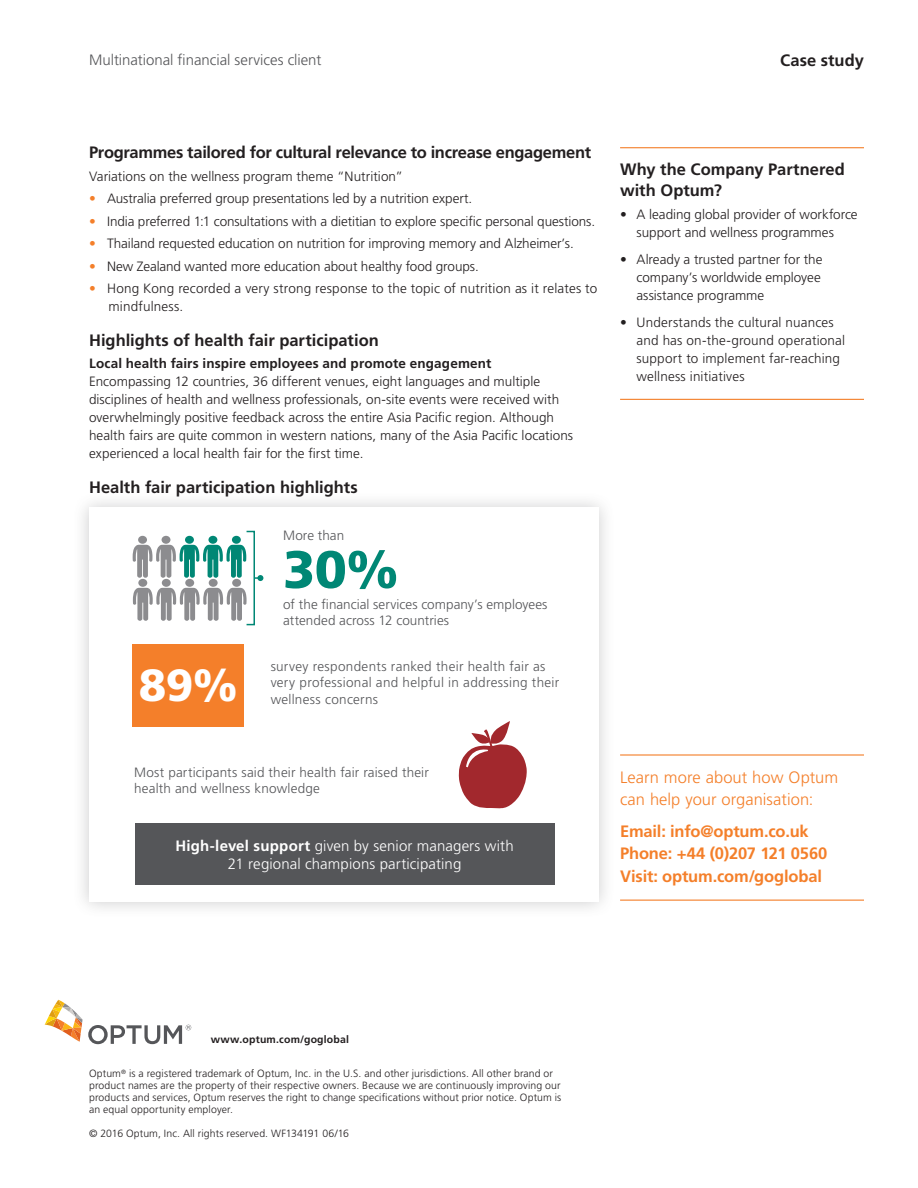
<style>
.page{position:relative;width:918px;height:1188px;background:#fff}
.page>*{position:absolute;margin:0;border:0;box-sizing:border-box;transform-origin:0 0}
.t1{font:900 52.5px "Frutiger LT Std";color:#008775}
.t2{font:900 45px "Frutiger LT Std";color:#fff}
.t3{font:700 16.5px/21px "Frutiger LT Std";letter-spacing:-.005em;color:#231f20}
.t4{font:700 16.5px/22.5px "Frutiger LT Std";letter-spacing:-.01em;color:#f47f2a}
.t5{font:300 16.5px/22.5px "Frutiger LT Std";letter-spacing:.005em;color:#f47f2a}
.t6{font:300 15px/18px "Frutiger LT Std";letter-spacing:.01em;color:#fff;text-align:center}
.t7{font:300 15px "Frutiger LT Std";letter-spacing:-.005em;color:#555659}
.t8{font:300 13.5px/18px "Frutiger LT Std";color:#231f20}
.t9{font:300 13.5px/16.2px "Frutiger LT Std";letter-spacing:.015em;color:#555659}
.t10{font:700 13.5px "Frutiger LT Std";letter-spacing:.01em;color:#231f20}
.t11{font:300 10.5px/12px "Frutiger LT Std";letter-spacing:.01em;color:#231f20}
.t12{font:700 10.5px "Frutiger LT Std";letter-spacing:.02em;color:#231f20}
.s1{color:#f47f2a}
.s2{font-weight:700}
</style>
<div class="page">
<svg style="left:45px;top:1000px;width:146px;height:44px"></svg>
<hr style="left:620px;top:754px;width:244px;height:2px;background:#f47f2a">
<hr style="left:620px;top:900px;width:244px;height:1px;background:#f47f2a">
<div style="left:73px;top:491px;width:542px;height:428px;background:#555659;opacity:.3"></div>
<div style="left:89px;top:508px;width:510px;height:394px;background:#fff"></div>
<svg style="left:133px;top:530px;width:130px;height:96px"></svg>
<div style="left:133px;top:644px;width:111px;height:83px;background:#f47f2a"></div>
<svg style="left:458px;top:721px;width:69px;height:88px"></svg>
<div style="left:135px;top:823px;width:419px;height:62px;background:#555659"></div>
<hr style="left:620px;top:147px;width:244px;height:1px;background:#f47f2a">
<hr style="left:620px;top:399px;width:244px;height:1px;background:#f47f2a">
<p class="t7" style="left:89px;top:52px;width:234px">Multinational financial services client</p>
<p class="t3" style="left:780px;top:50px;width:85px">Case study</p>
<p class="t3" style="left:89px;top:142px;width:504px">Programmes tailored for cultural relevance to increase engagement</p>
<p class="t8" style="left:89px;top:167px;width:315px">Variations on the wellness program theme “Nutrition”</p>
<p class="t8" style="left:89px;top:190px;width:385px"><span class="s1">•</span> Australia preferred group presentations led by a nutrition expert.</p>
<p class="t8" style="left:89px;top:212px;width:508px"><span class="s1">•</span> India preferred 1:1 consultations with a dietitian to explore specific personal questions.</p>
<p class="t8" style="left:89px;top:235px;width:486px"><span class="s1">•</span> Thailand requested education on nutrition for improving memory and Alzheimer’s.</p>
<p class="t8" style="left:89px;top:257px;width:391px"><span class="s1">•</span> New Zealand wanted more education about healthy food groups.</p>
<p class="t8" style="left:109px;top:280px;width:490px;text-indent:-19px"><span class="s1">•</span> Hong Kong recorded a very strong response to the topic of nutrition as it relates to mindfulness.</p>
<p class="t3" style="left:89px;top:330px;width:291px">Highlights of health fair participation</p>
<p class="t10" style="left:89px;top:356px;width:404px">Local health fairs inspire employees and promote engagement</p>
<p class="t8" style="left:89px;top:373px;width:486px">Encompassing 12 countries, 36 different venues, eight languages and multiple disciplines of health and wellness professionals, on-site events were received with overwhelmingly positive feedback across the entire Asia Pacific region. Although health fairs are quite common in western nations, many of the Asia Pacific locations experienced a local health fair for the first time.</p>
<p class="t3" style="left:89px;top:477px;width:270px">Health fair participation highlights</p>
<p class="t9" style="left:283px;top:527px;width:62px">More than</p>
<h1 class="t1" style="left:283px;top:538px;width:117px">30%</h1>
<p class="t9" style="left:283px;top:596px;width:266px">of the financial services company’s employees attended across 12 countries</p>
<h2 class="t2" style="left:139px;top:658px;width:100px">89%</h2>
<p class="t9" style="left:271px;top:659px;width:290px">survey respondents ranked their health fair as very professional and helpful in addressing their wellness concerns</p>
<p class="t3" style="left:620px;top:159px;width:226px">Why the Company Partnered with Optum?</p>
<p class="t8" style="left:620px;top:205px;width:239px;text-align:center">• A leading global provider of workforce support and wellness programmes</p>
<p class="t8" style="left:637px;top:250px;width:187px;text-indent:-16px">• Already a trusted partner for the company’s worldwide employee assistance programme</p>
<p class="t8" style="left:637px;top:313px;width:210px;text-indent:-16px">• Understands the cultural nuances and has on-the-ground operational support to implement far-reaching wellness initiatives</p>
<p class="t9" style="left:134px;top:764px;width:296px">Most participants said their health fair raised their health and wellness knowledge</p>
<p class="t6" style="left:175px;top:837px;width:340px"><span class="s2">High-level support</span> given by senior managers with<br>21 regional champions participating</p>
<p class="t5" style="left:620px;top:766px;width:220px">Learn more about how Optum can help your organisation:</p>
<p class="t4" style="left:620px;top:820px;width:209px">Email: info@optum.co.uk<br>Phone: +44 (0)207 121 0560<br>Visit: optum.com/goglobal</p>
<p class="t12" style="left:211px;top:1033px;width:140px">www.optum.com/goglobal</p>
<p class="t11" style="left:89px;top:1068px;width:474px">Optum<sup>®</sup> is a registered trademark of Optum, Inc. in the U.S. and other jurisdictions. All other brand or product names are the property of their respective owners. Because we are continuously improving our products and services, Optum reserves the right to change specifications without prior notice. Optum is an equal opportunity employer.</p>
<p class="t11" style="left:89px;top:1127px;width:261px">© 2016 Optum, Inc. All rights reserved. WF134191 06/16</p>
</div>
